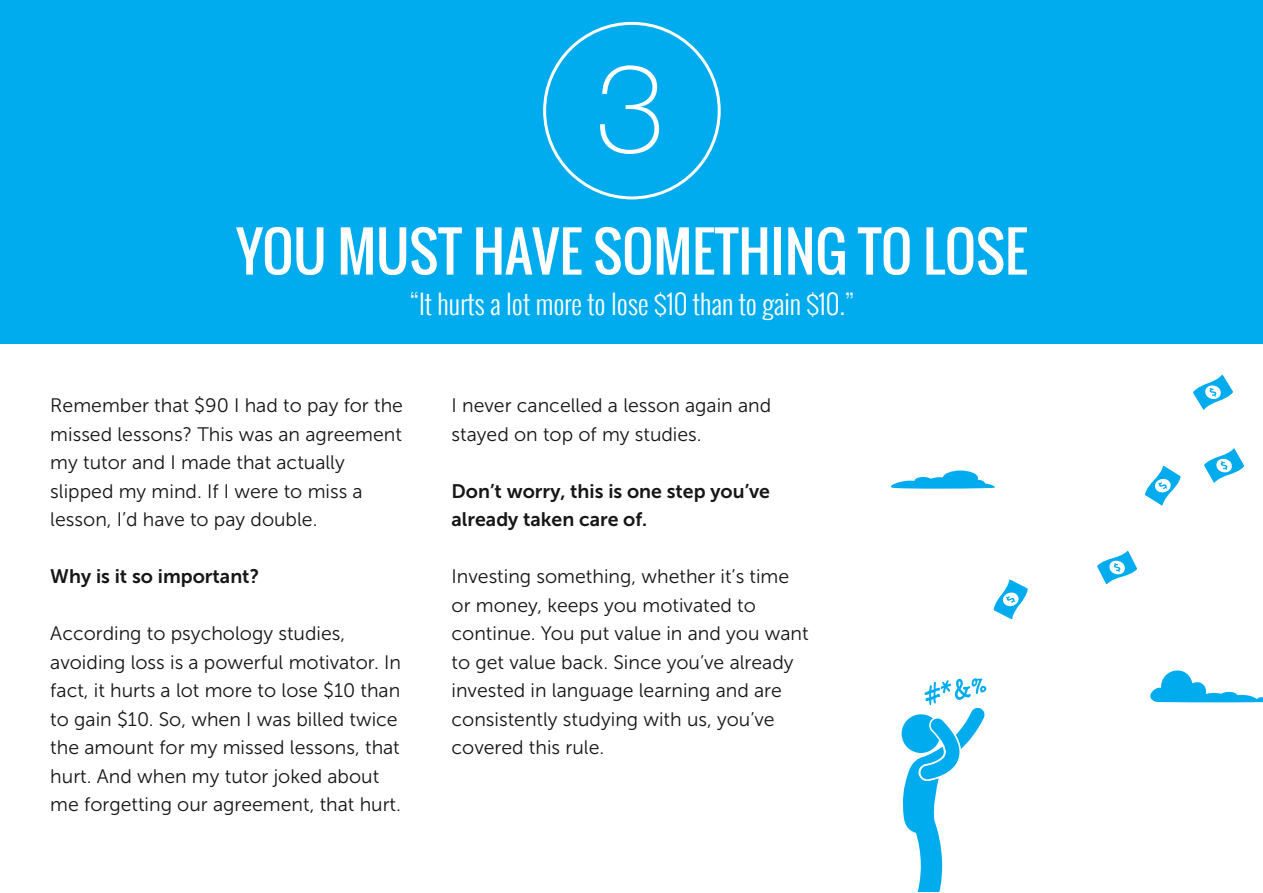
<style>
.page{position:relative;width:1263px;height:893px;background:#fff}
.page>*{position:absolute;margin:0;border:0;box-sizing:border-box;transform-origin:0 0}
.t1{font:100 124.05px "Helvetica Neue";color:#fff}
.t2{font:54px "Oswald";color:#fff}
.t3{font:300 27px "Oswald";color:#fff}
.t4{font:19.5px/28.5px "Museo Sans 300";color:#161616}
.t5{font:19.5px/28.5px "Museo Sans 700";color:#161616}
</style>
<div class="page">
<div style="left:0;top:0;width:1263px;height:344px;background:#00aced"></div>
<svg style="left:543px;top:22px;width:178px;height:177px"></svg>
<svg style="left:1204px;top:448px;width:40px;height:35px"></svg>
<svg style="left:1193px;top:375px;width:40px;height:35px"></svg>
<svg style="left:1145px;top:466px;width:36px;height:40px"></svg>
<svg style="left:1097px;top:551px;width:40px;height:33px"></svg>
<svg style="left:994px;top:579px;width:34px;height:40px"></svg>
<svg style="left:1150px;top:670px;width:113px;height:33px"></svg>
<svg style="left:890px;top:470px;width:105px;height:19px"></svg>
<svg style="left:902px;top:678px;width:84px;height:213px"></svg>
<h1 class="t1" style="left:596px;top:14px;width:70px">3</h1>
<h2 class="t2" style="left:236px;top:211px;width:793px">YOU MUST HAVE SOMETHING TO LOSE</h2>
<h3 class="t3" style="left:410px;top:284px;width:446px">“It hurts a lot more to lose $10 than to gain $10.”</h3>
<p class="t4" style="left:50px;top:391px;width:354px">Remember that $90 I had to pay for the missed lessons? This was an agreement my tutor and I made that actually slipped my mind. If I were to miss a lesson, I’d have to pay double.</p>
<p class="t5" style="left:50px;top:562px;width:210px">Why is it so important?</p>
<p class="t4" style="left:50px;top:619px;width:352px">According to psychology studies, avoiding loss is a powerful motivator. In fact, it hurts a lot more to lose $10 than to gain $10. So, when I was billed twice the amount for my missed lessons, that hurt. And when my tutor joked about me forgetting our agreement, that hurt.</p>
<p class="t4" style="left:451px;top:391px;width:321px">I never cancelled a lesson again and stayed on top of my studies.</p>
<p class="t5" style="left:451px;top:477px;width:320px">Don’t worry, this is one step you’ve already taken care of.</p>
<p class="t4" style="left:451px;top:562px;width:359px">Investing something, whether it’s time or money, keeps you motivated to continue. You put value in and you want to get value back. Since you’ve already invested in language learning and are consistently studying with us, you’ve covered this rule.</p>
</div>
